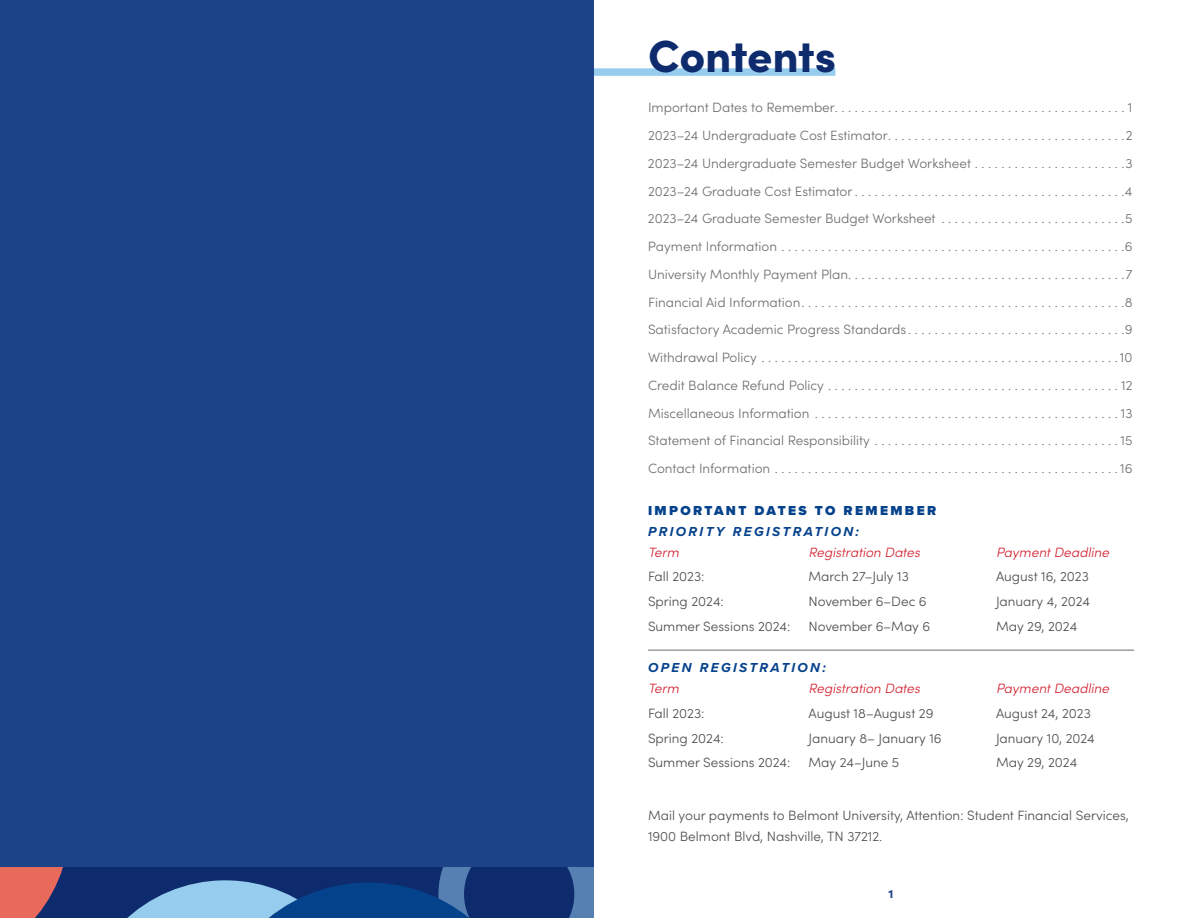
<style>
.page{position:relative;width:1188px;height:918px;background:#fff}
.page>*{position:absolute;margin:0;border:0;box-sizing:border-box;transform-origin:0 0}
.Header_Left_Aligned{font:900 45px "Sofia Pro";letter-spacing:-.005em;color:#0d2b6d}
.Body_Copy{font:300 13.5px "Sofia Pro";color:#6c6d70}
.Body_Copy-2{font:300 13.5px/21px "Sofia Pro";color:#4b4c4d}
.Body_Copy-3{font:italic 300 13.5px "Sofia Pro";color:#d2202f}
.Header_3{font:italic 700 13.5px "Proxima Nova";letter-spacing:.175em;color:#05428c}
.Header_2{font:900 13.5px "Proxima Nova";letter-spacing:.175em;color:#05428c}
.t1{font:900 12px "Sofia Pro";color:#1d4389}
</style>
<div class="page">
<div style="left:0;top:0;width:594px;height:879px;background:#1d4389"></div>
<svg style="left:79px;top:868px;width:515px;height:50px;background:#29528e"></svg>
<svg style="left:0;top:868px;width:70px;height:50px;background:#ab585f"></svg>
<hr style="left:648px;top:650px;width:486px;height:1px;background:#6c6d70">
<div style="left:594px;top:68px;width:241px;height:8px;background:#96ccee"></div>
<p class="Header_Left_Aligned" style="left:648px;top:20px;width:190px">Contents</p>
<p class="Body_Copy" style="left:648px;top:98px;width:486px">Important Dates to Remember . . . . . . . . . . . . . . . . . . . . . . . . . . . . . . . . . . . . . . . . . . . 1</p>
<p class="Body_Copy" style="left:648px;top:126px;width:486px">2023–24 Undergraduate Cost Estimator . . . . . . . . . . . . . . . . . . . . . . . . . . . . . . . . . . . 2</p>
<p class="Body_Copy" style="left:648px;top:153px;width:486px">2023–24 Undergraduate Semester Budget Worksheet . . . . . . . . . . . . . . . . . . . . . . 3</p>
<p class="Body_Copy" style="left:648px;top:181px;width:486px">2023–24 Graduate Cost Estimator . . . . . . . . . . . . . . . . . . . . . . . . . . . . . . . . . . . . . . . . 4</p>
<p class="Body_Copy" style="left:648px;top:209px;width:486px">2023–24 Graduate Semester Budget Worksheet . . . . . . . . . . . . . . . . . . . . . . . . . . . 5</p>
<p class="Body_Copy" style="left:648px;top:237px;width:486px">Payment Information . . . . . . . . . . . . . . . . . . . . . . . . . . . . . . . . . . . . . . . . . . . . . . . . . . . 6</p>
<p class="Body_Copy" style="left:648px;top:264px;width:486px">University Monthly Payment Plan..........................................7</p>
<p class="Body_Copy" style="left:648px;top:292px;width:486px">Financial Aid Information . . . . . . . . . . . . . . . . . . . . . . . . . . . . . . . . . . . . . . . . . . . . . . . . 8</p>
<p class="Body_Copy" style="left:648px;top:320px;width:486px">Satisfactory Academic Progress Standards . . . . . . . . . . . . . . . . . . . . . . . . . . . . . . . . 9</p>
<p class="Body_Copy" style="left:648px;top:348px;width:486px">Withdrawal Policy . . . . . . . . . . . . . . . . . . . . . . . . . . . . . . . . . . . . . . . . . . . . . . . . . . . . . 10</p>
<p class="Body_Copy" style="left:648px;top:375px;width:486px">Credit Balance Refund Policy . . . . . . . . . . . . . . . . . . . . . . . . . . . . . . . . . . . . . . . . . . . 12</p>
<p class="Body_Copy" style="left:648px;top:403px;width:486px">Miscellaneous Information . . . . . . . . . . . . . . . . . . . . . . . . . . . . . . . . . . . . . . . . . . . . . 13</p>
<p class="Body_Copy" style="left:648px;top:431px;width:486px">Statement of Financial Responsibility . . . . . . . . . . . . . . . . . . . . . . . . . . . . . . . . . . . . 15</p>
<p class="Body_Copy" style="left:648px;top:459px;width:486px">Contact Information . . . . . . . . . . . . . . . . . . . . . . . . . . . . . . . . . . . . . . . . . . . . . . . . . . . 16</p>
<p class="Header_2" style="left:648px;top:500px;width:290px">IMPORTANT DATES TO REMEMBER</p>
<p class="Header_3" style="left:648px;top:521px;width:213px">PRIORITY REGISTRATION:</p>
<p class="Body_Copy-3" style="left:648px;top:542px;width:32px">Term</p>
<p class="Body_Copy-3" style="left:809px;top:542px;width:113px">Registration Dates</p>
<p class="Body_Copy-3" style="left:996px;top:542px;width:115px">Payment Deadline</p>
<p class="Body_Copy-2" style="left:648px;top:565px;width:58px">Fall 2023:</p>
<p class="Body_Copy-2" style="left:809px;top:565px;width:102px">March 27–July 13</p>
<p class="Body_Copy-2" style="left:996px;top:565px;width:94px">August 16, 2023</p>
<p class="Body_Copy-2" style="left:648px;top:590px;width:77px">Spring 2024:</p>
<p class="Body_Copy-2" style="left:809px;top:590px;width:120px">November 6–Dec 6</p>
<p class="Body_Copy-2" style="left:996px;top:590px;width:96px">January 4, 2024</p>
<p class="Body_Copy-2" style="left:648px;top:615px;width:144px">Summer Sessions 2024:</p>
<p class="Body_Copy-2" style="left:809px;top:615px;width:123px">November 6–May 6</p>
<p class="Body_Copy-2" style="left:996px;top:615px;width:83px">May 29, 2024</p>
<p class="Header_3" style="left:648px;top:658px;width:179px">OPEN REGISTRATION:</p>
<p class="Body_Copy-3" style="left:648px;top:679px;width:32px">Term</p>
<p class="Body_Copy-3" style="left:809px;top:679px;width:113px">Registration Dates</p>
<p class="Body_Copy-3" style="left:996px;top:679px;width:115px">Payment Deadline</p>
<p class="Body_Copy-2" style="left:648px;top:702px;width:58px">Fall 2023:</p>
<p class="Body_Copy-2" style="left:809px;top:702px;width:126px">August 18–August 29</p>
<p class="Body_Copy-2" style="left:996px;top:702px;width:96px">August 24, 2023</p>
<p class="Body_Copy-2" style="left:648px;top:727px;width:77px">Spring 2024:</p>
<p class="Body_Copy-2" style="left:809px;top:727px;width:135px">January 8– January 16</p>
<p class="Body_Copy-2" style="left:996px;top:727px;width:100px">January 10, 2024</p>
<p class="Body_Copy-2" style="left:648px;top:751px;width:144px">Summer Sessions 2024:</p>
<p class="Body_Copy-2" style="left:809px;top:751px;width:92px">May 24–June 5</p>
<p class="Body_Copy-2" style="left:996px;top:751px;width:83px">May 29, 2024</p>
<p class="Body_Copy-2" style="left:648px;top:804px;width:482px">Mail your payments to Belmont University, Attention: Student Financial Services,<br>1900 Belmont Blvd, Nashville, TN 37212.</p>
<p class="t1" style="left:889px;top:885px;width:6px">1</p>
</div>
